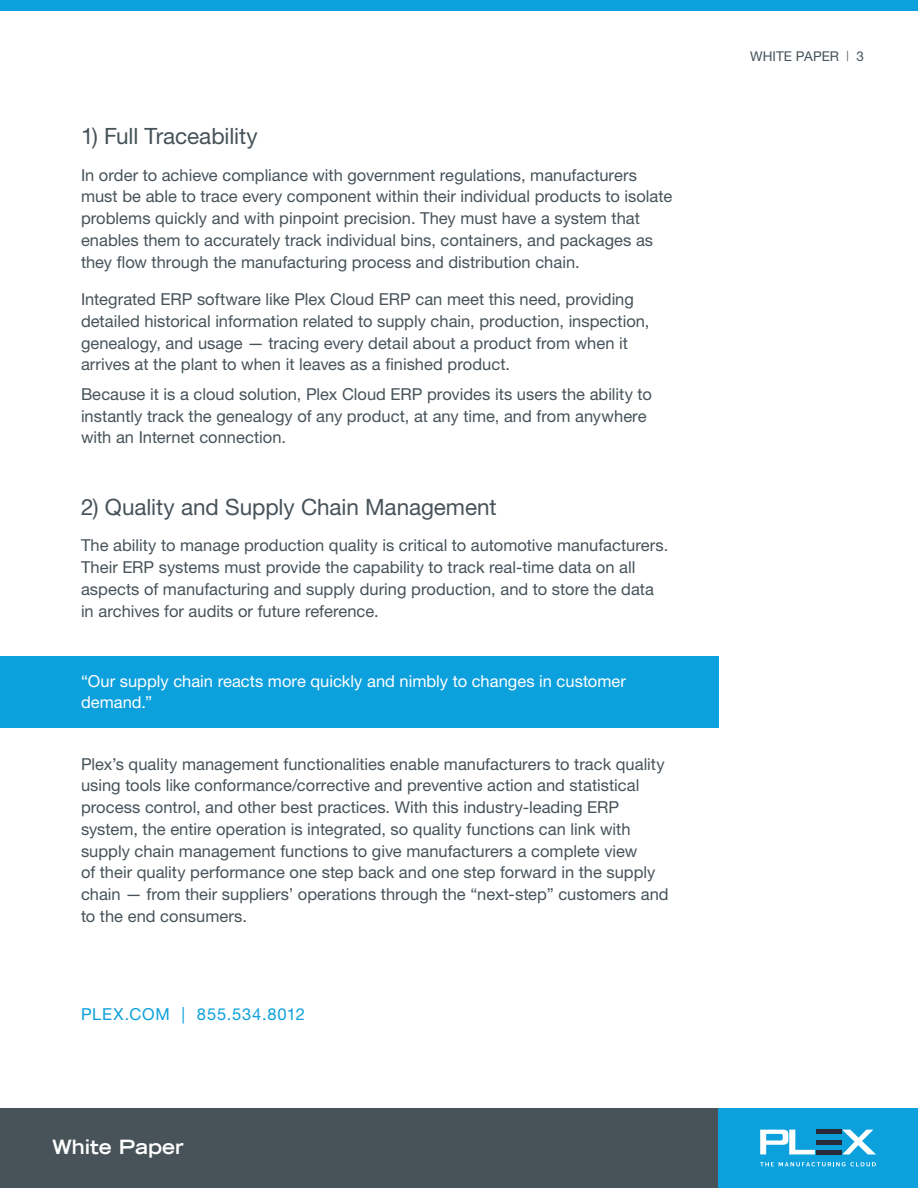
<style>
.page{position:relative;width:918px;height:1188px;background:#fff}
.page>*{position:absolute;margin:0;border:0;box-sizing:border-box;transform-origin:0 0}
.subhead{font:22.5px "Helvetica Neue LT Pro";letter-spacing:-.005em;color:#475359}
.t1{font:700 expanded 19.5px "Trade Gothic LT";color:#fff}
.copy{font:16.5px/21.8px "Helvetica Neue LT Pro";color:#475359}
.copy-last{font:16.5px/21.8px "Helvetica Neue LT Pro";color:#475359}
.pull_quote{font:16.5px/21.8px "Helvetica Neue LT Pro";color:#fff}
.t2{font:16.5px "Helvetica Neue LT Pro";letter-spacing:.05em;color:#0ca0dc}
.t3{font:13.5px "Helvetica Neue LT Pro";letter-spacing:.005em;color:#475359}
.s1{font-size:10.5px}
</style>
<div class="page">
<div style="left:0;top:1108px;width:735px;height:80px;background:#475359"></div>
<div style="left:718px;top:1108px;width:200px;height:80px;background:#0ca0dc"></div>
<svg style="left:760px;top:1130px;width:55px;height:24px"></svg>
<svg style="left:842px;top:1130px;width:34px;height:24px"></svg>
<hr style="left:816px;top:1150px;width:25px;height:4px;background:#282a38">
<hr style="left:816px;top:1130px;width:25px;height:4px;background:#282a38">
<div style="left:816px;top:1140px;width:25px;height:5px;background:#282a38"></div>
<svg style="left:760px;top:1162px;width:116px;height:4px"></svg>
<div style="left:0;top:0;width:918px;height:11px;background:#0ca0dc"></div>
<div style="left:0;top:656px;width:718px;height:72px;background:#0ca0dc"></div>
<p class="subhead" style="left:81px;top:122px;width:178px">1) Full Traceability</p>
<p class="copy" style="left:81px;top:164px;width:593px">In order to achieve compliance with government regulations, manufacturers must be able to trace every component within their individual products to isolate problems quickly and with pinpoint precision. They must have a system that enables them to accurately track individual bins, containers, and packages as they flow through the manufacturing process and distribution chain.</p>
<p class="copy" style="left:81px;top:288px;width:570px">Integrated ERP software like Plex Cloud ERP can meet this need, providing detailed historical information related to supply chain, production, inspection, genealogy, and usage — tracing every detail about a product from when it arrives at the plant to when it leaves as a finished product.</p>
<p class="copy-last" style="left:81px;top:383px;width:572px">Because it is a cloud solution, Plex Cloud ERP provides its users the ability to instantly track the genealogy of any product, at any time, and from anywhere with an Internet connection.</p>
<p class="subhead" style="left:81px;top:493px;width:417px">2) Quality and Supply Chain Management</p>
<p class="copy" style="left:81px;top:534px;width:589px">The ability to manage production quality is critical to automotive manufacturers.<br>Their ERP systems must provide the capability to track real-time data on all aspects of manufacturing and supply during production, and to store the data in archives for audits or future reference.</p>
<p class="pull_quote" style="left:81px;top:670px;width:547px">“Our supply chain reacts more quickly and nimbly to changes in customer demand.”</p>
<p class="copy-last" style="left:81px;top:752px;width:589px">Plex’s quality management functionalities enable manufacturers to track quality using tools like conformance/corrective and preventive action and statistical process control, and other best practices. With this industry-leading ERP system, the entire operation is integrated, so quality functions can link with supply chain management functions to give manufacturers a complete view<br>of their quality performance one step back and one step forward in the supply chain — from their suppliers’ operations through the “next-step” customers and to the end consumers.</p>
<p class="t2" style="left:81px;top:1004px;width:226px">PLEX.COM | 855.534.8012</p>
<p class="t1" style="left:52px;top:1134px;width:133px">White Paper</p>
<p class="t3" style="left:750px;top:48px;width:115px">WHITE PAPER <span class="s1">|</span> 3</p>
</div>
